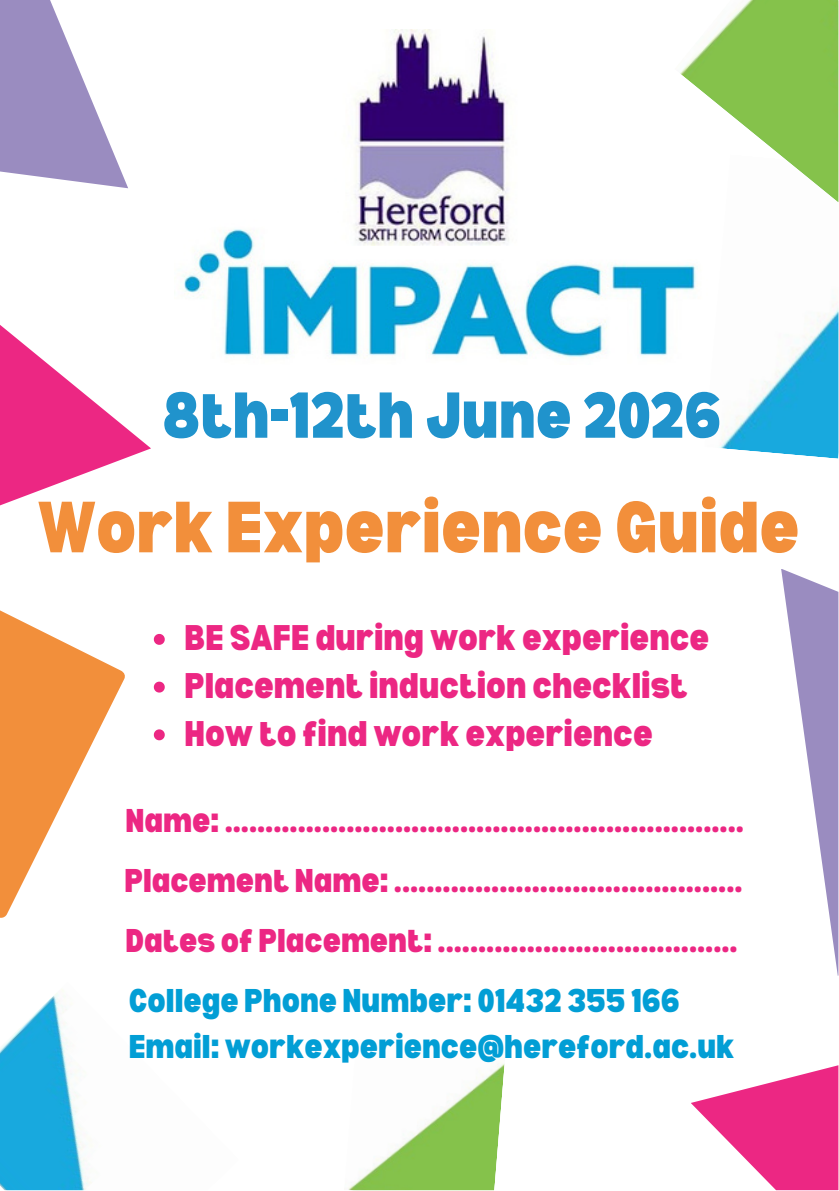
<style>
.page{position:relative;width:839px;height:1191px;background:#fff}
.page>*{position:absolute;margin:0;border:0;box-sizing:border-box;transform-origin:0 0}
.t1{font:900 semi-condensed 70.8px "Bernoru";color:#f28f3b}
.t2{font:900 semi-condensed 63.4px "Bernoru";color:#2093cc}
.t3{font:900 semi-condensed 34.8px/47.8px "Bernoru";color:#ec2783}
.t4{font:900 semi-condensed 32.2px/60.2px "Bernoru";color:#ec2783;text-align:justify}
.t5{font:900 semi-condensed 32.2px/46.4px "Bernoru";color:#029ed5}
</style>
<div class="page">
<img style="left:0;top:990px;width:92px;height:200px">
<img style="left:348px;top:1063px;width:157px;height:127px">
<svg style="left:0;top:610px;width:125px;height:308px;fill:#f28f3b"></svg>
<svg style="left:691px;top:1065px;width:147px;height:125px;fill:#ec2783"></svg>
<svg style="left:781px;top:569px;width:57px;height:407px"></svg>
<img style="left:719px;top:304px;width:119px;height:155px">
<img style="left:182px;top:229px;width:514px;height:129px">
<img style="left:324px;top:29px;width:216px;height:216px">
<img style="left:680px;top:0;width:158px;height:202px">
<svg style="left:0;top:325px;width:151px;height:180px"></svg>
<svg style="left:0;top:0;width:128px;height:188px;fill:#9a8cc0"></svg>
<svg style="left:154px;top:634px;width:11px;height:11px"></svg>
<svg style="left:154px;top:682px;width:11px;height:11px"></svg>
<svg style="left:154px;top:729px;width:11px;height:11px"></svg>
<h2 class="t2" style="left:162px;top:379px;width:560px">8th-12th June 2026</h2>
<h1 class="t1" style="left:37px;top:487px;width:763px">Work Experience Guide</h1>
<p class="t3" style="left:184px;top:613px;width:526px">BE SAFE during work experience<br>Placement induction checklist<br>How to find work experience</p>
<p class="t4" style="left:124px;top:789px;width:621px">Name: ................................................................<br>Placement Name: ...........................................<br>Dates of Placement: .....................................</p>
<p class="t5" style="left:129px;top:976px;width:607px">College Phone Number: 01432 355 166<br>Email: workexperience@hereford.ac.uk</p>
</div>
